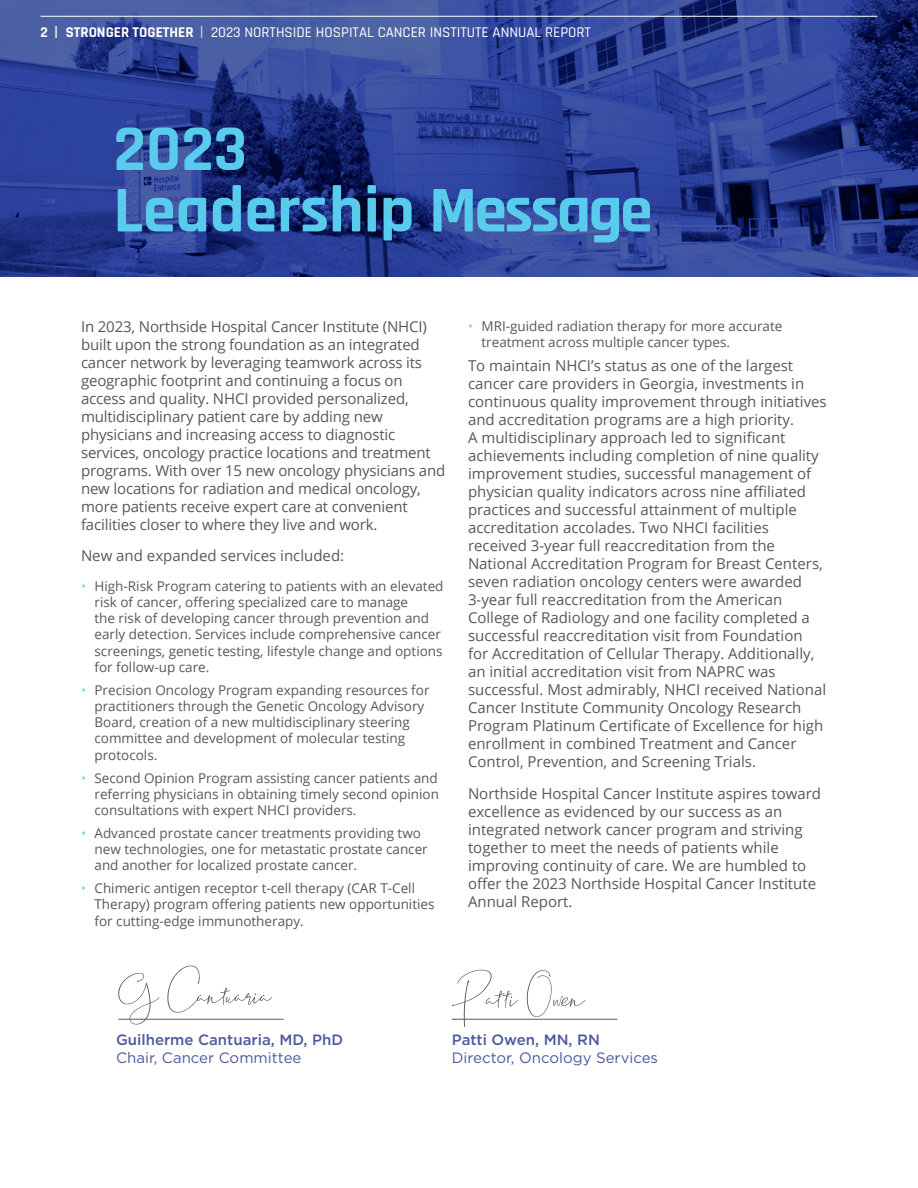
<style>
.page{position:relative;width:918px;height:1188px;background:#fff}
.page>*{position:absolute;margin:0;border:0;box-sizing:border-box;transform-origin:0 0}
.t1{font:700 66px/61.5px "Rajdhani";color:#59cbed}
.t2{font:15px/18px "Open Sans";color:#57585a}
.t3{font:500 15px "Rajdhani";color:#fff}
.t4{font:500 15px/18px "Gotham";color:#4d5a9e}
.t5{font:15px/18px "Gotham";color:#4d5a9e}
.t6{font:13.5px/16.2px "Open Sans";color:#57585a}
.s1{font-weight:700}
.s2{font-weight:700;font-size:18.75px}
.s3{font-size:18.75px}
.s4{color:#82d4f0}
.s5{font-weight:400}
.s6{font-weight:500}
</style>
<div class="page">
<svg style="left:0;top:0;width:918px;height:277px;background:#2c3f90"></svg>
<svg style="left:118px;top:965px;width:154px;height:60px"></svg>
<svg style="left:452px;top:970px;width:133px;height:57px"></svg>
<hr style="left:118px;top:1019px;width:166px;height:1px;background:#57585a">
<hr style="left:452px;top:1019px;width:165px;height:1px;background:#57585a">
<hr style="left:40px;top:16px;width:838px;height:1px;background:#fff">
<p class="t3" style="left:40px;top:23px;width:552px"><span class="s1">2</span> <span class="s2">|</span> <span class="s1">STRONGER TOGETHER</span> <span class="s3">|</span> 2023 NORTHSIDE HOSPITAL CANCER INSTITUTE ANNUAL REPORT</p>
<p class="t1" style="left:113px;top:120px;width:541px">2023<br>Leadership Message</p>
<p class="t2" style="left:81px;top:317px;width:366px">In 2023, Northside Hospital Cancer Institute (NHCI) built upon the strong foundation as an integrated cancer network by leveraging teamwork across its geographic footprint and continuing a focus on access and quality. NHCI provided personalized, multidisciplinary patient care by adding new physicians and increasing access to diagnostic services, oncology practice locations and treatment programs. With over 15 new oncology physicians and new locations for radiation and medical oncology, more patients receive expert care at convenient facilities closer to where they live and work.</p>
<p class="t2" style="left:81px;top:546px;width:265px">New and expanded services included:</p>
<p class="t6" style="left:94px;top:578px;width:351px;text-indent:-14px"><span class="s4">•</span> High-Risk Program catering to patients with an elevated risk of cancer, offering specialized care to manage<br>the risk of developing cancer through prevention and early detection. Services include comprehensive cancer screenings, genetic testing, lifestyle change and options for follow-up care.</p>
<p class="t6" style="left:94px;top:681px;width:337px;text-indent:-14px"><span class="s4">•</span> Precision Oncology Program expanding resources for practitioners through the Genetic Oncology Advisory Board, creation of a new multidisciplinary steering committee and development of molecular testing protocols.</p>
<p class="t6" style="left:94px;top:769px;width:346px;text-align:justify;text-indent:-14px"><span class="s4">•</span> Second Opinion Program assisting cancer patients and referring physicians in obtaining timely second opinion consultations with expert NHCI providers.</p>
<p class="t6" style="left:94px;top:825px;width:335px;text-indent:-14px"><span class="s4">•</span> Advanced prostate cancer treatments providing two new technologies, one for metastatic prostate cancer and another for localized prostate cancer.</p>
<p class="t6" style="left:94px;top:880px;width:342px;text-indent:-14px"><span class="s4">•</span> Chimeric antigen receptor t-cell therapy (CAR T-Cell<br>Therapy) program offering patients new opportunities for cutting-edge immunotherapy.</p>
<p class="t6" style="left:482px;top:317px;width:303px;text-indent:-14px"><span class="s4">•</span> MRI-guided radiation therapy for more accurate treatment across multiple cancer types.</p>
<p class="t2" style="left:468px;top:357px;width:360px">To maintain NHCI’s status as one of the largest cancer care providers in Georgia, investments in continuous quality improvement through initiatives and accreditation programs are a high priority.<br>A multidisciplinary approach led to significant achievements including completion of nine quality improvement studies, successful management of physician quality indicators across nine affiliated practices and successful attainment of multiple accreditation accolades. Two NHCI facilities received 3-year full reaccreditation from the National Accreditation Program for Breast Centers, seven radiation oncology centers were awarded 3-year full reaccreditation from the American College of Radiology and one facility completed a successful reaccreditation visit from Foundation<br>for Accreditation of Cellular Therapy. Additionally, an initial accreditation visit from NAPRC was successful. Most admirably, NHCI received National Cancer Institute Community Oncology Research Program Platinum Certificate of Excellence for high enrollment in combined Treatment and Cancer Control, Prevention, and Screening Trials.</p>
<p class="t2" style="left:468px;top:784px;width:355px">Northside Hospital Cancer Institute aspires toward excellence as evidenced by our success as an integrated network cancer program and striving together to meet the needs of patients while improving continuity of care. We are humbled to offer the 2023 Northside Hospital Cancer Institute Annual Report.</p>
<p class="t4" style="left:116px;top:1031px;width:229px">Guilherme Cantuaria, MD, PhD<br><span class="s5">Chair, Cancer Committee</span></p>
<p class="t5" style="left:452px;top:1031px;width:208px"><span class="s6">Patti Owen, MN, RN<br></span>Director, Oncology Services</p>
</div>
